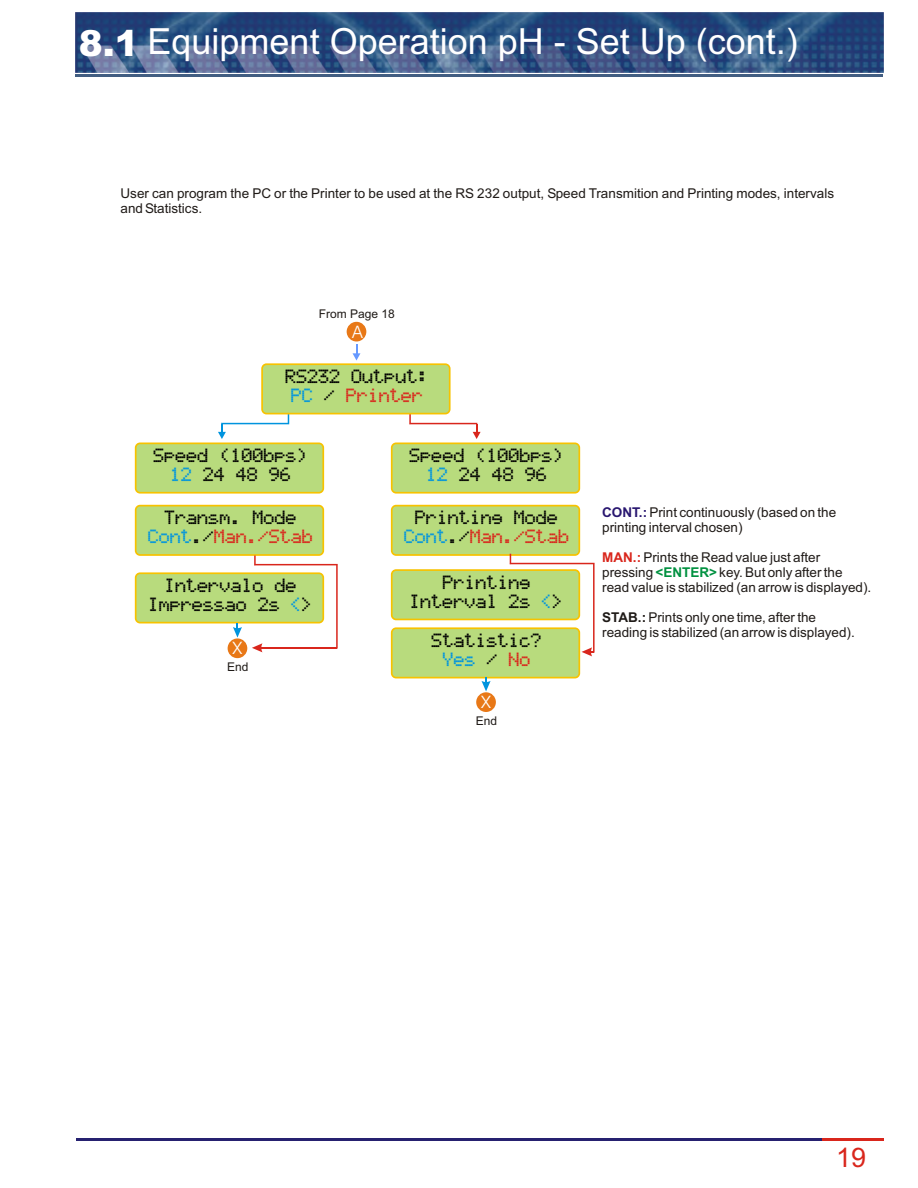
<style>
.page{position:relative;width:918px;height:1188px;background:#fff}
.page>*{position:absolute;margin:0;border:0;box-sizing:border-box;transform-origin:0 0}
.t1{font:36px "Arial";color:#fff}
.t2{font:900 36px "Arial";color:#fff}
.t3{font:27px "Arial";color:#d9261c}
.t4{font:18px/18.8px "Ericsson GA628";color:#000;text-align:center}
.t5{font:18px "Ericsson GA628";color:#0094de}
.t6{font:17.25px "Avant Garde Bk BT";color:#fff}
.t7{font:13.5px/15.1px "Arial";color:#1f1a17}
.t8{font:12px "Arial";color:#1f1a17}
.s1{font-weight:900}
.s2{color:#0094de}
.s3{color:#d9261c}
.s4{font-weight:700;color:#291770}
.s5{font-weight:700;color:#d9261c}
.s6{font-weight:700;color:#009140}
.s7{font-weight:700}
</style>
<div class="page">
<img style="left:75px;top:12px;width:808px;height:60px">
<hr style="left:75px;top:74px;width:808px;height:2px;background:#425e82">
<hr style="left:76px;top:1138px;width:745px;height:2px;background:#262170">
<hr style="left:822px;top:1138px;width:62px;height:2px;background:#d9261c">
<svg style="left:218px;top:414px;width:71px;height:25px"></svg>
<svg style="left:409px;top:414px;width:72px;height:25px"></svg>
<div style="left:261px;top:363px;width:190px;height:51px;background:#b8db7d;border:2px solid #f7c200;border-radius:4px"></div>
<div style="left:391px;top:443px;width:189px;height:51px;background:#b8db7d;border:2px solid #f7c200;border-radius:4px"></div>
<div style="left:391px;top:505px;width:189px;height:51px;background:#b8db7d;border:2px solid #f7c200;border-radius:4px"></div>
<div style="left:391px;top:569px;width:189px;height:51px;background:#b8db7d;border:2px solid #f7c200;border-radius:4px"></div>
<div style="left:391px;top:627px;width:189px;height:51px;background:#b8db7d;border:2px solid #f7c200;border-radius:4px"></div>
<div style="left:135px;top:443px;width:189px;height:51px;background:#b8db7d;border:2px solid #f7c200;border-radius:4px"></div>
<div style="left:135px;top:505px;width:189px;height:51px;background:#b8db7d;border:2px solid #f7c200;border-radius:4px"></div>
<div style="left:135px;top:572px;width:189px;height:51px;background:#b8db7d;border:2px solid #f7c200;border-radius:4px"></div>
<svg style="left:510px;top:554px;width:85px;height:102px"></svg>
<svg style="left:353px;top:345px;width:7px;height:16px"></svg>
<div style="left:347px;top:322px;width:19px;height:20px;background:#e87817;border-radius:50%"></div>
<div style="left:228px;top:638px;width:19px;height:20px;background:#e87817;border-radius:50%"></div>
<div style="left:476px;top:692px;width:20px;height:20px;background:#e87817;border-radius:50%"></div>
<svg style="left:252px;top:556px;width:86px;height:96px"></svg>
<svg style="left:233px;top:623px;width:9px;height:15px"></svg>
<svg style="left:482px;top:677px;width:9px;height:14px"></svg>
<h1 class="t1" style="left:148px;top:27px;width:652px">Equipment Operation pH - Set Up (cont.)</h1>
<h1 class="t1" style="left:79px;top:27px;width:452px"><span class="s1">8 1</span> Com osição do produto</h1>
<h1 class="t2" style="left:79px;top:30px;width:38px">3.</h1>
<p class="t7" style="left:121px;top:187px;width:715px">User can program the PC or the Printer to be used at the RS 232 output, Speed Transmition and Printing modes, intervals and Statistics.</p>
<p class="t8" style="left:319px;top:310px;width:78px">From Page 18</p>
<p class="t6" style="left:353px;top:325px;width:12px">A</p>
<h3 class="t4" style="left:285px;top:368px;width:145px">RS232 Output:<br><span class="s2">PC</span> / <span class="s3">Printer</span></h3>
<h3 class="t4" style="left:153px;top:448px;width:156px">Speed (100bps)<br><span class="s2">12</span> 24 48 96</h3>
<h3 class="t4" style="left:147px;top:510px;width:167px">Transm. Mode<br><span class="s2">Cont</span>./<span class="s3">Man./Stab</span></h3>
<h3 class="t4" style="left:147px;top:577px;width:167px">Intervalo de<br>Impressao 2s &gt;</h3>
<h3 class="t5" style="left:291px;top:595px;width:13px">&lt;</h3>
<p class="t6" style="left:233px;top:641px;width:11px">X</p>
<p class="t8" style="left:227px;top:662px;width:23px">End</p>
<h3 class="t4" style="left:409px;top:448px;width:156px">Speed (100bps)<br><span class="s2">12</span> 24 48 96</h3>
<h3 class="t4" style="left:403px;top:510px;width:167px">Printing Mode<br><span class="s2">Cont</span>./<span class="s3">Man./Stab</span></h3>
<h3 class="t4" style="left:409px;top:574px;width:156px">Printing<br>Interval 2s &gt;</h3>
<h3 class="t5" style="left:541px;top:592px;width:13px">&lt;</h3>
<h3 class="t4" style="left:431px;top:632px;width:112px">Statistic?<br><span class="s2">Yes</span> / <span class="s3">No</span></h3>
<p class="t6" style="left:481px;top:695px;width:11px">X</p>
<p class="t8" style="left:476px;top:716px;width:23px">End</p>
<p class="t7" style="left:602px;top:506px;width:236px"><span class="s4">CONT.:</span> Print continuously (based on the printing interval chosen)</p>
<p class="t7" style="left:602px;top:551px;width:271px"><span class="s5">MAN.:</span> Prints the Read value just after pressing <span class="s6">&lt;ENTER&gt;</span> key. But only after the read value is stabilized (an arrow is displayed).</p>
<p class="t7" style="left:602px;top:611px;width:254px"><span class="s7">STAB.:</span> Prints only one time, after the reading is stabilized (an arrow is displayed).</p>
<h2 class="t3" style="left:836px;top:1148px;width:32px">19</h2>
</div>
